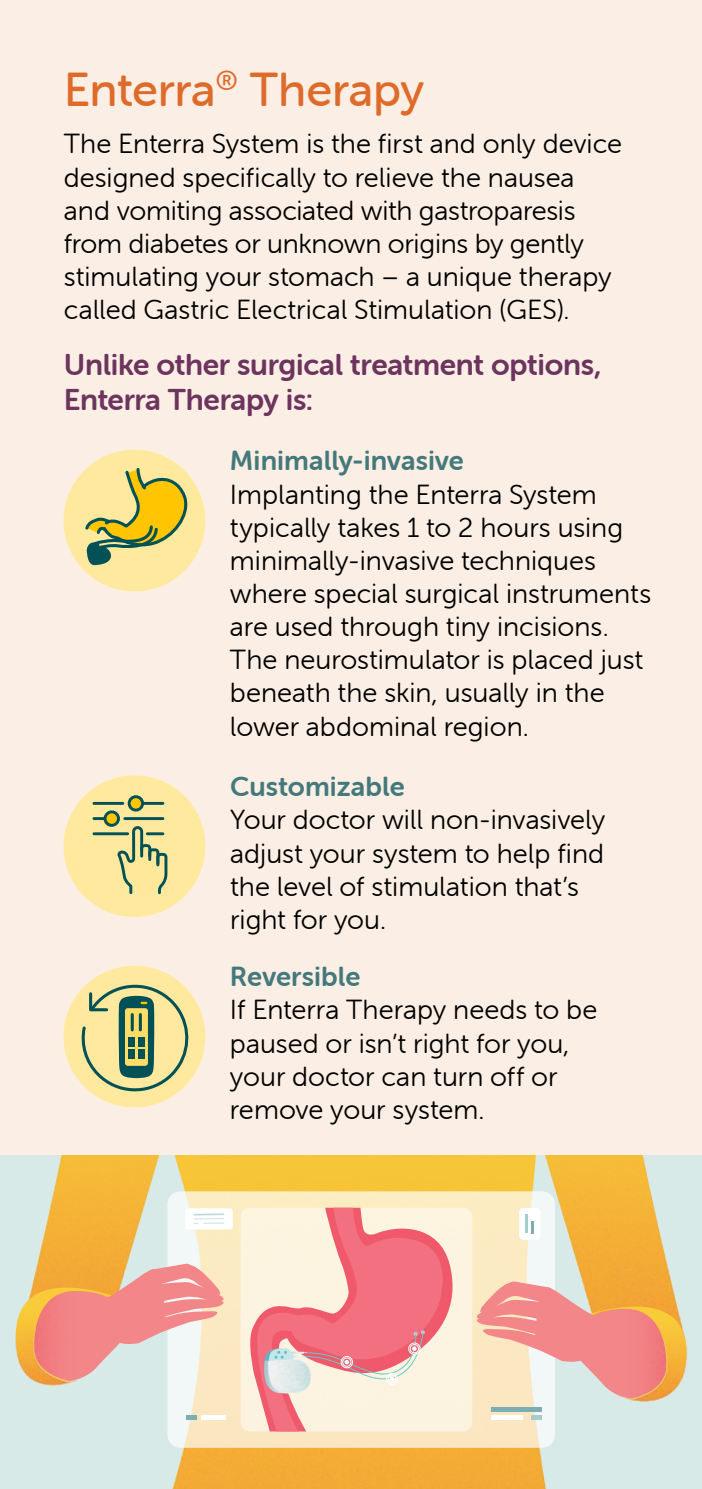
<style>
.page{position:relative;width:702px;height:1489px;background:#fff}
.page>*{position:absolute;margin:0;border:0;box-sizing:border-box;transform-origin:0 0}
.t1{font:47.5px "Museo Sans Rounded 500";letter-spacing:-.005em;color:#df6b2a}
.t2{font:30px/35px "Museo Sans Rounded 700";letter-spacing:-.01em;color:#6c345e}
.t3{font:27.5px/33.2px "Museo Sans Rounded 300";color:#000}
.t4{font:27.5px "Museo Sans Rounded 700";letter-spacing:.005em;color:#44797b}
</style>
<div class="page">
<div style="left:0;top:0;width:701px;height:1489px;background:#fbeee4"></div>
<div style="left:63px;top:775px;width:142px;height:142px;background:#ffe99e;border-radius:50%"></div>
<div style="left:104px;top:812px;width:14px;height:15px;background:#ffc600;border-radius:50%"></div>
<div style="left:129px;top:796px;width:14px;height:15px;background:#ffc600;border-radius:50%"></div>
<svg style="left:116px;top:825px;width:52px;height:70px"></svg>
<svg style="left:94px;top:817px;width:9px;height:3px"></svg>
<hr style="left:125px;top:817px;width:38px;height:3px;background:#025157">
<hr style="left:94px;top:832px;width:34px;height:3px;background:#025157">
<hr style="left:147px;top:832px;width:16px;height:3px;background:#025157">
<hr style="left:94px;top:802px;width:29px;height:3px;background:#025157">
<hr style="left:143px;top:802px;width:20px;height:3px;background:#025157">
<div style="left:103px;top:810px;width:17px;height:17px;border:3px solid #025157;border-radius:50%"></div>
<div style="left:128px;top:795px;width:16px;height:16px;border:3px solid #025157;border-radius:50%"></div>
<div style="left:63px;top:449px;width:142px;height:142px;background:#ffe99e;border-radius:50%"></div>
<svg style="left:83px;top:466px;width:110px;height:99px"></svg>
<div style="left:63px;top:965px;width:142px;height:142px;background:#ffe99e;border-radius:50%"></div>
<svg style="left:81px;top:977px;width:110px;height:131px"></svg>
<div style="left:125px;top:1008px;width:23px;height:58px;background:#fd6;border-radius:3px"></div>
<hr style="left:139px;top:1014px;width:3px;height:16px;background:#025157">
<hr style="left:131px;top:1014px;width:3px;height:16px;background:#025157">
<div style="left:129px;top:1037px;width:6px;height:9px;background:#025157"></div>
<div style="left:138px;top:1037px;width:6px;height:9px;background:#025157"></div>
<div style="left:129px;top:1049px;width:6px;height:10px;background:#025157"></div>
<div style="left:138px;top:1049px;width:6px;height:10px;background:#025157"></div>
<div style="left:0;top:1155px;width:701px;height:334px;background:#d7eae7"></div>
<img style="left:172px;top:1155px;width:383px;height:334px">
<img style="left:37px;top:1155px;width:186px;height:107px">
<img style="left:481px;top:1155px;width:191px;height:126px">
<svg style="left:167px;top:1191px;width:388px;height:256px;background:#f9ebcc"></svg>
<div style="left:240px;top:1207px;width:232px;height:224px;background:#fcf3e0;border-radius:9px"></div>
<div style="left:185px;top:1208px;width:48px;height:21px;background:#fff;border-radius:3px"></div>
<hr style="left:194px;top:1213px;width:29px;height:2px;background:#7daeb6">
<svg style="left:194px;top:1218px;width:29px;height:6px"></svg>
<div style="left:519px;top:1208px;width:21px;height:32px;background:#fff;border-radius:4px"></div>
<hr style="left:525px;top:1214px;width:3px;height:19px;background:#a8cbce">
<svg style="left:531px;top:1221px;width:3px;height:12px"></svg>
<hr style="left:491px;top:1415px;width:32px;height:4px;background:#fff">
<hr style="left:531px;top:1415px;width:10px;height:4px;background:#a8cbce">
<hr style="left:186px;top:1415px;width:11px;height:4px;background:#7daeb6">
<hr style="left:201px;top:1415px;width:25px;height:4px;background:#fff">
<svg style="left:15px;top:1262px;width:212px;height:138px"></svg>
<svg style="left:473px;top:1281px;width:215px;height:137px"></svg>
<svg style="left:247px;top:1207px;width:213px;height:148px"></svg>
<svg style="left:251px;top:1207px;width:192px;height:224px"></svg>
<img style="left:256px;top:1346px;width:67px;height:59px">
<svg style="left:264px;top:1330px;width:160px;height:66px"></svg>
<h1 class="t1" style="left:64px;top:64px;width:362px">Enterra<sup>®</sup> Therapy</h1>
<p class="t3" style="left:64px;top:128px;width:559px">The Enterra System is the first and only device designed specifically to relieve the nausea and vomiting associated with gastroparesis from diabetes or unknown origins by gently stimulating your stomach – a unique therapy called Gastric Electrical Stimulation (GES).</p>
<p class="t2" style="left:64px;top:348px;width:539px">Unlike other surgical treatment options,<br>Enterra Therapy is:</p>
<p class="t4" style="left:230px;top:445px;width:235px">Minimally-invasive</p>
<p class="t3" style="left:230px;top:478px;width:422px">Implanting the Enterra System typically takes 1 to 2 hours using minimally-invasive techniques where special surgical instruments are used through tiny incisions.<br>The neurostimulator is placed just beneath the skin, usually in the lower abdominal region.</p>
<p class="t4" style="left:230px;top:771px;width:176px">Customizable</p>
<p class="t3" style="left:230px;top:803px;width:376px">Your doctor will non-invasively adjust your system to help find the level of stimulation that’s right for you.</p>
<p class="t4" style="left:230px;top:961px;width:132px">Reversible</p>
<p class="t3" style="left:230px;top:993px;width:369px">If Enterra Therapy needs to be paused or isn’t right for you, your doctor can turn off or remove your system.</p>
</div>
